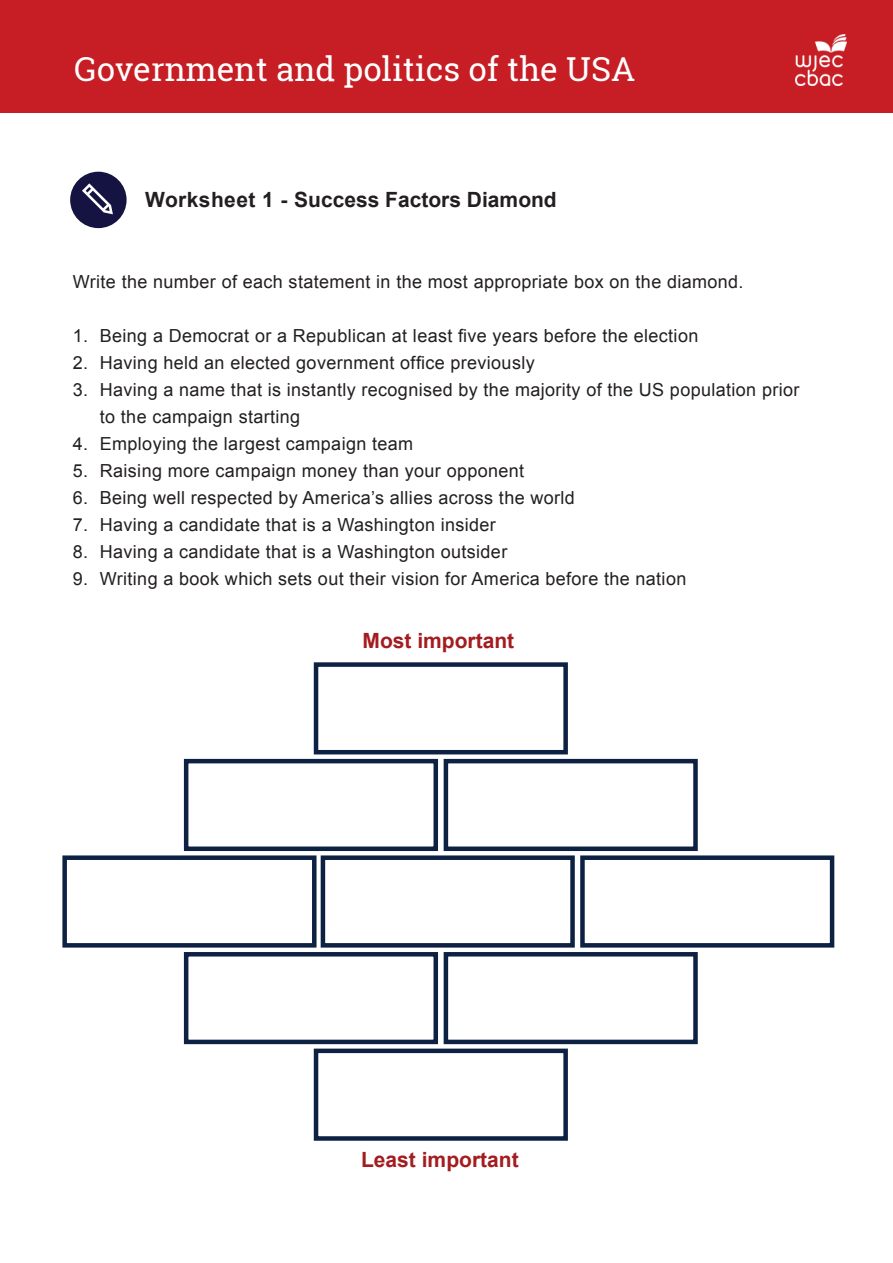
<style>
.page{position:relative;width:893px;height:1263px;background:#fff}
.page>*{position:absolute;margin:0;border:0;box-sizing:border-box;transform-origin:0 0}
.t1{font:33px "Roboto Slab";color:#fff}
.t2{font:700 21px "Arial";color:#231f20}
.t3{font:700 21px "Arial";color:#a31c20}
.t4{font:18px/27px "Arial";letter-spacing:.02em;color:#231f20}
</style>
<div class="page">
<div style="left:0;top:0;width:893px;height:113px;background:#c61e24"></div>
<div style="left:70px;top:172px;width:57px;height:56px;background:#141342;border-radius:50%"></div>
<svg style="left:82px;top:183px;width:31px;height:31px"></svg>
<div style="left:321px;top:855px;width:254px;height:92px;border:4px solid #0d2143"></div>
<div style="left:62px;top:855px;width:255px;height:92px;border:4px solid #0d2143"></div>
<div style="left:580px;top:855px;width:254px;height:92px;border:4px solid #0d2143"></div>
<div style="left:184px;top:759px;width:254px;height:92px;border:4px solid #0d2143"></div>
<div style="left:444px;top:759px;width:254px;height:92px;border:4px solid #0d2143"></div>
<div style="left:314px;top:662px;width:254px;height:92px;border:4px solid #0d2143"></div>
<div style="left:184px;top:952px;width:254px;height:92px;border:4px solid #0d2143"></div>
<div style="left:444px;top:952px;width:254px;height:92px;border:4px solid #0d2143"></div>
<div style="left:314px;top:1048px;width:254px;height:93px;border:4px solid #0d2143"></div>
<img style="left:796px;top:34px;width:51px;height:51px">
<h1 class="t1" style="left:74px;top:46px;width:562px">Government and politics of the USA</h1>
<p class="t2" style="left:145px;top:186px;width:413px">Worksheet 1 - Success Factors Diamond</p>
<p class="t4" style="left:73px;top:269px;width:672px">Write the number of each statement in the most appropriate box on the diamond.</p>
<p class="t4" style="left:73px;top:323px;width:627px">1. Being a Democrat or a Republican at least five years before the election</p>
<p class="t4" style="left:73px;top:350px;width:463px">2. Having held an elected government office previously</p>
<p class="t4" style="left:100px;top:377px;width:701px;text-indent:-27px">3. Having a name that is instantly recognised by the majority of the US population prior to the campaign starting</p>
<p class="t4" style="left:73px;top:431px;width:342px">4. Employing the largest campaign team</p>
<p class="t4" style="left:73px;top:458px;width:453px">5. Raising more campaign money than your opponent</p>
<p class="t4" style="left:73px;top:485px;width:503px">6. Being well respected by America’s allies across the world</p>
<p class="t4" style="left:73px;top:512px;width:425px">7. Having a candidate that is a Washington insider</p>
<p class="t4" style="left:73px;top:539px;width:436px">8. Having a candidate that is a Washington outsider</p>
<p class="t4" style="left:73px;top:566px;width:615px">9. Writing a book which sets out their vision for America before the nation</p>
<p class="t3" style="left:363px;top:626px;width:153px">Most important</p>
<p class="t3" style="left:361px;top:1145px;width:159px">Least important</p>
</div>
